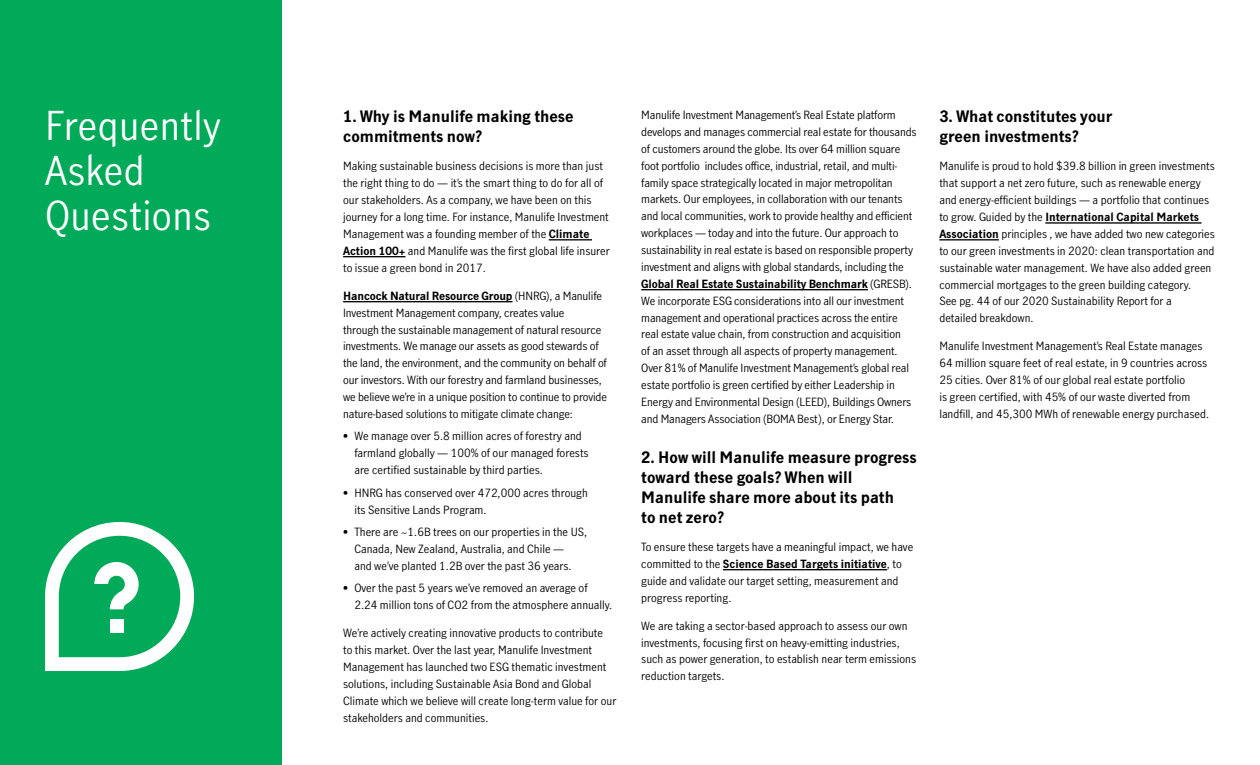
<style>
.page{position:relative;width:1260px;height:765px;background:#fff}
.page>*{position:absolute;margin:0;border:0;box-sizing:border-box;transform-origin:0 0}
.t1{font:39.38px/45px "Manulife JH Sans Optimized";letter-spacing:.01em;color:#fff}
.t2{font:700 15.62px/20px "Manulife JH Sans Optimized";color:#000}
.t3{font:11.25px/16.9px "Manulife JH Sans Optimized";color:#000}
.s1{font-weight:700}
</style>
<div class="page">
<div style="left:0;top:0;width:281px;height:765px;background:#00aa59"></div>
<hr style="left:549px;top:239px;width:43px;height:1px;background:#000">
<hr style="left:343px;top:256px;width:62px;height:1px;background:#000">
<hr style="left:343px;top:301px;width:170px;height:1px;background:#000">
<hr style="left:641px;top:289px;width:227px;height:1px;background:#000">
<hr style="left:723px;top:569px;width:164px;height:1px;background:#000">
<hr style="left:1045px;top:222px;width:157px;height:2px;background:#000">
<hr style="left:939px;top:239px;width:60px;height:1px;background:#000">
<svg style="left:45px;top:522px;width:149px;height:149px"></svg>
<h1 class="t1" style="left:45px;top:101px;width:177px">Frequently<br>Asked<br>Questions</h1>
<h2 class="t2" style="left:343px;top:106px;width:232px">1. Why is Manulife making these commitments now?</h2>
<p class="t3" style="left:343px;top:157px;width:268px">Making sustainable business decisions is more than just the right thing to do — it’s the smart thing to do for all of our stakeholders. As a company, we have been on this journey for a long time. For instance, Manulife Investment Management was a founding member of the <span class="s1">Climate Action 100+</span> and Manulife was the first global life insurer to issue a green bond in 2017.</p>
<p class="t3" style="left:343px;top:287px;width:265px"><span class="s1">Hancock Natural Resource Group</span> (HNRG), a Manulife Investment Management company, creates value<br>through the sustainable management of natural resource investments. We manage our assets as good stewards of the land, the environment, and the community on behalf of our investors. With our forestry and farmland businesses, we believe we’re in a unique position to continue to provide nature-based solutions to mitigate climate change:</p>
<p class="t3" style="left:354px;top:427px;width:236px;text-indent:-11px">• We manage over 5.8 million acres of forestry and farmland globally — 100% of our managed forests are certified sustainable by third parties.</p>
<p class="t3" style="left:354px;top:484px;width:235px;text-indent:-11px">• HNRG has conserved over 472,000 acres through its Sensitive Lands Program.</p>
<p class="t3" style="left:354px;top:523px;width:234px;text-indent:-11px">• There are ~1.6B trees on our properties in the US,<br>Canada, New Zealand, Australia, and Chile —<br>and we’ve planted 1.2B over the past 36 years.</p>
<p class="t3" style="left:354px;top:579px;width:259px;text-indent:-11px">• Over the past 5 years we’ve removed an average of<br>2.24 million tons of CO2 from the atmosphere annually.</p>
<p class="t3" style="left:343px;top:624px;width:275px">We’re actively creating innovative products to contribute<br>to this market. Over the last year, Manulife Investment Management has launched two ESG thematic investment solutions, including Sustainable Asia Bond and Global Climate which we believe will create long-term value for our stakeholders and communities.</p>
<p class="t3" style="left:641px;top:106px;width:277px">Manulife Investment Management’s Real Estate platform develops and manages commercial real estate for thousands of customers around the globe. Its over 64 million square foot portfolio includes office, industrial, retail, and multi&shy;family space strategically located in major metropolitan markets. Our employees, in collaboration with our tenants and local communities, work to provide healthy and efficient workplaces — today and into the future. Our approach to sustainability in real estate is based on responsible property investment and aligns with global standards, including the <span class="s1">Global Real Estate Sustainability Benchmark</span> (GRESB).<br>We incorporate ESG considerations into all our investment management and operational practices across the entire real estate value chain, from construction and acquisition<br>of an asset through all aspects of property management.<br>Over 81% of Manulife Investment Management’s global real estate portfolio is green certified by either Leadership in Energy and Environmental Design (LEED), Buildings Owners and Managers Association (BOMA Best), or Energy Star.</p>
<h2 class="t2" style="left:641px;top:446px;width:277px">2. How will Manulife measure progress toward these goals? When will<br>Manulife share more about its path<br>to net zero?</h2>
<p class="t3" style="left:641px;top:538px;width:274px">To ensure these targets have a meaningful impact, we have committed to the <span class="s1">Science Based Targets initiative</span>, to guide and validate our target setting, measurement and progress reporting.</p>
<p class="t3" style="left:641px;top:617px;width:276px">We are taking a sector-based approach to assess our own investments, focusing first on heavy-emitting industries, such as power generation, to establish near term emissions reduction targets.</p>
<h2 class="t2" style="left:939px;top:106px;width:175px">3. What constitutes your green investments?</h2>
<p class="t3" style="left:939px;top:157px;width:277px">Manulife is proud to hold $39.8 billion in green investments that support a net zero future, such as renewable energy and energy-efficient buildings — a portfolio that continues to grow. Guided by the <span class="s1">International Capital Markets Association</span> principles , we have added two new categories to our green investments in 2020: clean transportation and sustainable water management. We have also added green commercial mortgages to the green building category.<br>See pg. 44 of our 2020 Sustainability Report for a<br>detailed breakdown.</p>
<p class="t3" style="left:939px;top:337px;width:271px">Manulife Investment Management’s Real Estate manages 64 million square feet of real estate, in 9 countries across 25 cities. Over 81% of our global real estate portfolio<br>is green certified, with 45% of our waste diverted from landfill, and 45,300 MWh of renewable energy purchased.</p>
</div>
